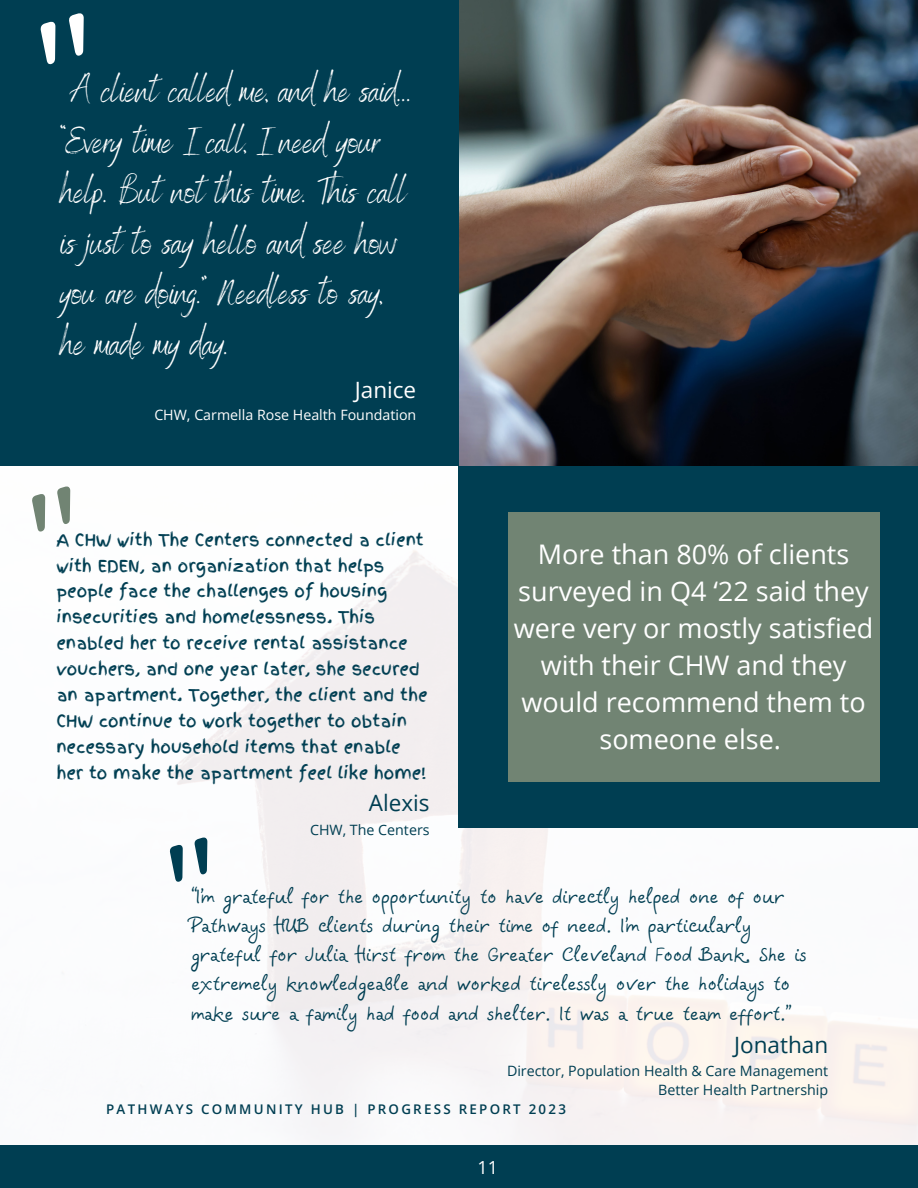
<style>
.page{position:relative;width:918px;height:1188px;background:#fff}
.page>*{position:absolute;margin:0;border:0;box-sizing:border-box;transform-origin:0 0}
.t1{font:36.75px/50.7px "Benedict";color:#fff}
.t2{font:27px/37.2px "Open Sans";color:#fff;text-align:center}
.t3{font:22.5px "Open Sans";color:#003e52}
.t4{font:22.5px "Open Sans";color:#fff}
.t5{font:18px "Open Sans";color:#fff}
.t6{font:16.5px/25.8px "Finger Paint";color:#003e52}
.t7{font:16.5px/29.2px "Veles";color:#003e52}
.t8{font:14.25px "Open Sans";color:#003e52}
.t9{font:14.25px "Open Sans";color:#fff}
.t10{font:600 13.35px "Open Sans";letter-spacing:.17em;color:#003e52}
</style>
<div class="page">
<img style="left:0;top:550px;width:918px;height:596px">
<img style="left:459px;top:0;width:459px;height:466px">
<div style="left:0;top:0;width:459px;height:466px;background:#003e52"></div>
<div style="left:0;top:1146px;width:918px;height:42px;background:#003e52"></div>
<div style="left:458px;top:466px;width:460px;height:361px;background:#003e52"></div>
<div style="left:508px;top:512px;width:372px;height:269px;background:#718473"></div>
<svg style="left:166px;top:835px;width:50px;height:47px"></svg>
<p class="t1" style="left:60px;top:63px;width:353px">A client called me, and he said... “Every time I call, I need your help. But not this time. This call is just to say hello and see how you are doing.” Needless to say, he made my day.</p>
<p class="t4" style="left:355px;top:374px;width:63px">Janice</p>
<p class="t9" style="left:154px;top:405px;width:263px">CHW, Carmella Rose Health Foundation</p>
<p class="t6" style="left:56px;top:527px;width:373px">A CHW with The Centers connected a client with EDEN, an organization that helps people face the challenges of housing insecurities and homelessness. This enabled her to receive rental assistance vouchers, and one year later, she secured an apartment. Together, the client and the CHW continue to work together to obtain necessary household items that enable her to make the apartment feel like home!</p>
<p class="t3" style="left:369px;top:787px;width:62px">Alexis</p>
<p class="t8" style="left:310px;top:820px;width:121px">CHW, The Centers</p>
<p class="t2" style="left:514px;top:535px;width:361px">More than 80% of clients surveyed in Q4 ‘22 said they were very or mostly satisfied with their CHW and they would recommend them to someone else.</p>
<p class="t7" style="left:191px;top:883px;width:617px">“I’m grateful for the opportunity to have directly helped one of our Pathways HUB clients during their time of need. I’m particularly grateful for Julia Hirst from the Greater Cleveland Food Bank. She is extremely knowledgeable and worked tirelessly over the holidays to make sure a family had food and shelter. It was a true team effort.”</p>
<p class="t3" style="left:734px;top:1029px;width:95px">Jonathan</p>
<p class="t8" style="left:507px;top:1061px;width:323px">Director, Population Health &amp; Care Management</p>
<p class="t8" style="left:658px;top:1080px;width:171px">Better Health Partnership</p>
<p class="t10" style="left:106px;top:1100px;width:461px">PATHWAYS COMMUNITY HUB | PROGRESS REPORT 2023</p>
<p class="t5" style="left:478px;top:1154px;width:22px">11</p>
</div>
